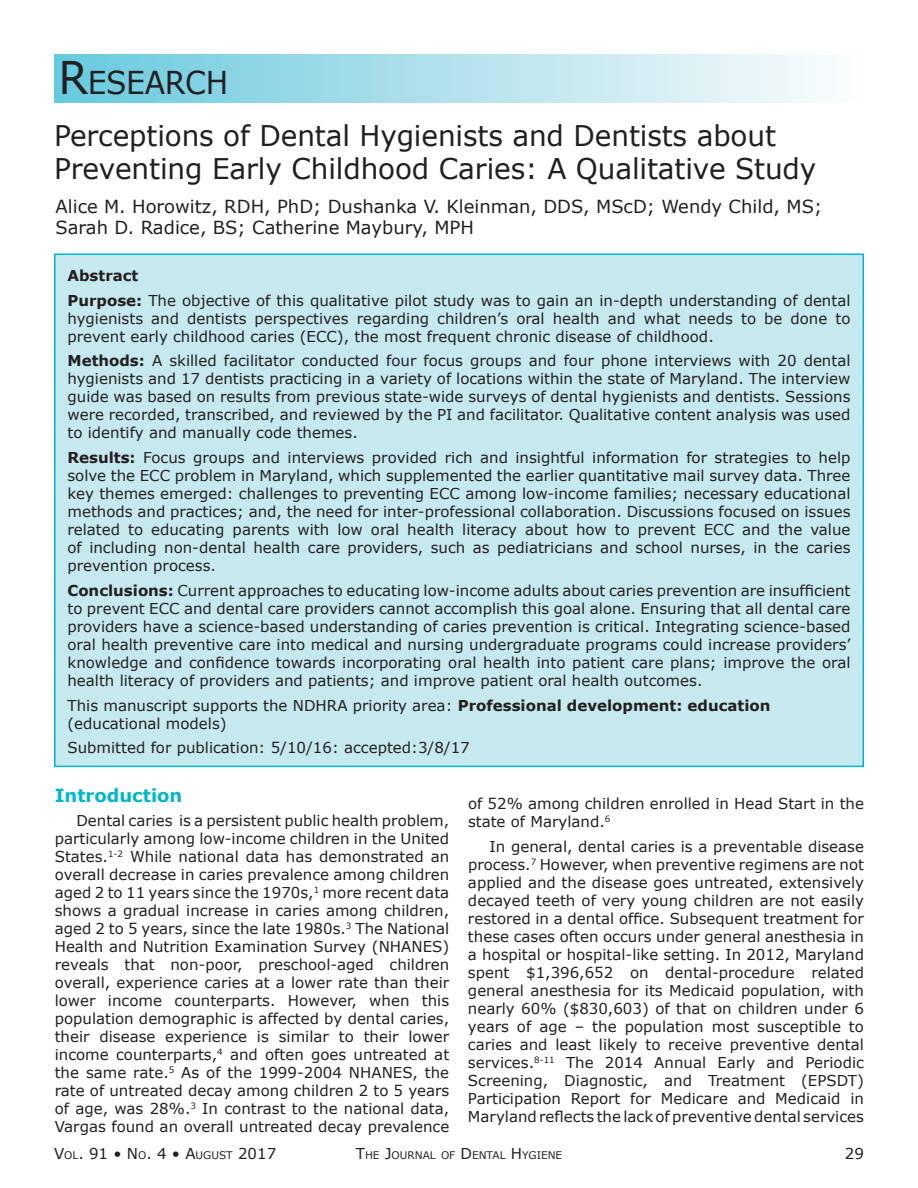
<style>
.page{position:relative;width:918px;height:1188px;background:#fff}
.page>*{position:absolute;margin:0;border:0;box-sizing:border-box;transform-origin:0 0}
.t1{font:31.5px "Verdana";letter-spacing:-.015em;color:#231f20;scale:.95 1}
.t2{font:28.5px/33px "Verdana";letter-spacing:-.005em;color:#231f20}
.t3{font:18px/21px "Verdana";color:#231f20}
.t4{font:700 18px "Verdana";color:#00b6cc}
.t5{font:15px/18px "Verdana";color:#231f20;text-align:justify}
.t6{font:15px "Verdana";color:#231f20}
.t7{font:10.5px "Verdana";color:#231f20}
.s1{font-size:45px}
.s2{font-weight:700}
.s3{font-size:10.5px}
.s4{font-size:15px}
</style>
<div class="page">
<div style="left:54px;top:54px;width:810px;height:49px;background:linear-gradient(to right,#68c9dd,#fdfcfd)"></div>
<div style="left:54px;top:254px;width:810px;height:513px;background:#c6e8ef;border:2px solid #00b6cc"></div>
<h1 class="t1" style="left:58px;top:61px;width:180px"><span class="s1">R</span>ESEARCH</h1>
<h2 class="t2" style="left:54px;top:119px;width:764px">Perceptions of Dental Hygienists and Dentists about<br>Preventing Early Childhood Caries: A Qualitative Study</h2>
<p class="t3" style="left:56px;top:195px;width:768px">Alice M. Horowitz, RDH, PhD; Dushanka V. Kleinman, DDS, MScD; Wendy Child, MS;<br>Sarah D. Radice, BS; Catherine Maybury, MPH</p>
<p class="t5" style="left:68px;top:263px;width:785px;line-height:24.8px"><span class="s2">Abstract<br>Purpose:</span> The objective of this qualitative pilot study was to gain an in-depth understanding of dental</p>
<p class="t5" style="left:68px;top:309px;width:785px">hygienists and dentists perspectives regarding children’s oral health and what needs to be done to prevent early childhood caries (ECC), the most frequent chronic disease of childhood.</p>
<p class="t5" style="left:68px;top:352px;width:785px"><span class="s2">Methods:</span> A skilled facilitator conducted four focus groups and four phone interviews with 20 dental hygienists and 17 dentists practicing in a variety of locations within the state of Maryland. The interview guide was based on results from previous state-wide surveys of dental hygienists and dentists. Sessions were recorded, transcribed, and reviewed by the PI and facilitator. Qualitative content analysis was used to identify and manually code themes.</p>
<p class="t5" style="left:68px;top:449px;width:785px"><span class="s2">Results:</span> Focus groups and interviews provided rich and insightful information for strategies to help solve the ECC problem in Maryland, which supplemented the earlier quantitative mail survey data. Three key themes emerged: challenges to preventing ECC among low-income families; necessary educational methods and practices; and, the need for inter-professional collaboration. Discussions focused on issues related to educating parents with low oral health literacy about how to prevent ECC and the value of including non-dental health care providers, such as pediatricians and school nurses, in the caries prevention process.</p>
<p class="t5" style="left:68px;top:581px;width:785px"><span class="s2">Conclusions:</span> Current approaches to educating low-income adults about caries prevention are insufficient to prevent ECC and dental care providers cannot accomplish this goal alone. Ensuring that all dental care providers have a science-based understanding of caries prevention is critical. Integrating science-based oral health preventive care into medical and nursing undergraduate programs could increase providers’ knowledge and confidence towards incorporating oral health into patient care plans; improve the oral health literacy of providers and patients; and improve patient oral health outcomes.</p>
<p class="t5" style="left:68px;top:696px;width:704px">This manuscript supports the NDHRA priority area: <span class="s2">Professional development: education </span>(educational models)</p>
<p class="t5" style="left:68px;top:739px;width:404px">Submitted for publication: 5/10/16: accepted:3/8/17</p>
<p class="t4" style="left:55px;top:782px;width:129px">Introduction</p>
<p class="t5" style="left:55px;top:812px;width:396px;text-indent:22px">Dental caries is a persistent public health problem, particularly among low-income children in the United States.<sup>1-2</sup> While national data has demonstrated an overall decrease in caries prevalence among children aged 2 to 11 years since the 1970s,<sup>1</sup> more recent data shows a gradual increase in caries among children, aged 2 to 5 years, since the late 1980s.<sup>3</sup> The National Health and Nutrition Examination Survey (NHANES) reveals that non-poor, preschool-aged children overall, experience caries at a lower rate than their lower income counterparts. However, when this population demographic is affected by dental caries, their disease experience is similar to their lower income counterparts,<sup>4</sup> and often goes untreated at the same rate.<sup>5</sup> As of the 1999-2004 NHANES, the rate of untreated decay among children 2 to 5 years of age, was 28%.<sup>3</sup> In contrast to the national data, Vargas found an overall untreated decay prevalence</p>
<p class="t5" style="left:468px;top:795px;width:398px">of 52% among children enrolled in Head Start in the state of Maryland.<sup>6</sup></p>
<p class="t5" style="left:468px;top:837px;width:398px;text-indent:22px">In general, dental caries is a preventable disease process.<sup>7</sup> However, when preventive regimens are not applied and the disease goes untreated, extensively decayed teeth of very young children are not easily restored in a dental office. Subsequent treatment for these cases often occurs under general anesthesia in a hospital or hospital-like setting. In 2012, Maryland spent $1,396,652 on dental-procedure related general anesthesia for its Medicaid population, with nearly 60% ($830,603) of that on children under 6 years of age – the population most susceptible to caries and least likely to receive preventive dental services.<sup>8-11</sup> The 2014 Annual Early and Periodic Screening, Diagnostic, and Treatment (EPSDT)<br>Participation Report for Medicare and Medicaid in Maryland reflects the lack of preventive dental services</p>
<p class="t6" style="left:54px;top:1143px;width:224px">V<span class="s3">OL</span>. 91 • N<span class="s3">O</span>. 4 • A<span class="s3">UGUST</span> 2017</p>
<p class="t7" style="left:356px;top:1148px;width:208px"><span class="s4">T</span>HE <span class="s4">J</span>OURNAL OF <span class="s4">D</span>ENTAL <span class="s4">H</span>YGIEN E</p>
<p class="t6" style="left:845px;top:1143px;width:21px">29</p>
</div>
